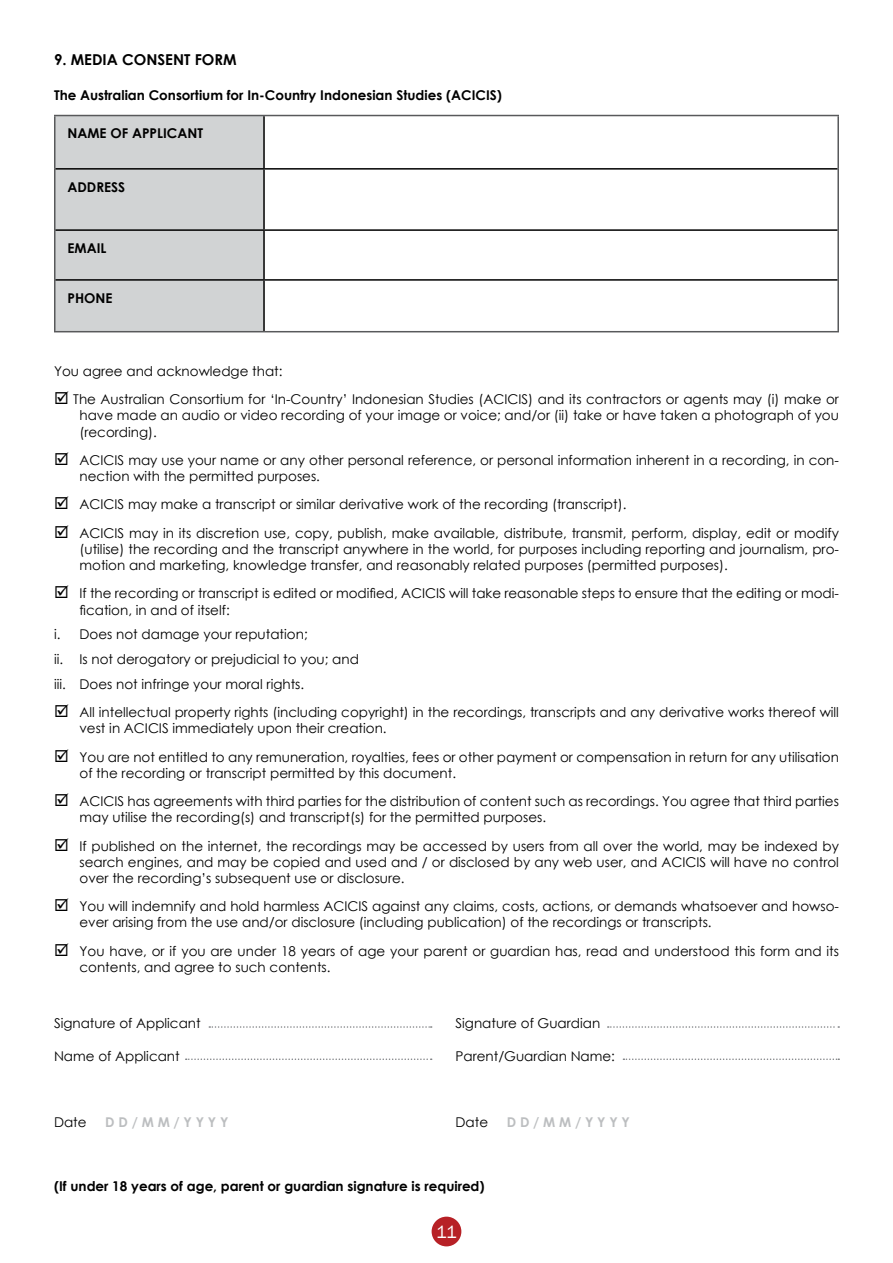
<style>
.page{position:relative;width:893px;height:1263px;background:#fff}
.page>*{position:absolute;margin:0;border:0;box-sizing:border-box;transform-origin:0 0}
.t1{font:18px "Franklin Gothic";color:#fff}
.t2{font:700 15px "Century Gothic";color:#000}
.t3{font:13.5px/16.2px "Century Gothic";color:#000}
.t4{font:700 13.5px "Century Gothic";color:#000}
.t5{font:700 13.5px "Century Gothic";color:#bcbec0}
</style>
<div class="page">
<div style="left:432px;top:1216px;width:29px;height:30px;background:#b72126;border-radius:50%"></div>
<svg style="left:186px;top:1058px;width:246px;height:2px"></svg>
<svg style="left:623px;top:1058px;width:216px;height:2px"></svg>
<svg style="left:209px;top:1026px;width:223px;height:2px"></svg>
<svg style="left:608px;top:1026px;width:231px;height:2px"></svg>
<div style="left:56px;top:116px;width:207px;height:215px;background:#d1d3d4"></div>
<hr style="left:54px;top:115px;width:210px;height:1px;background:#58595b">
<hr style="left:54px;top:116px;width:2px;height:53px;background:#58595b">
<hr style="left:264px;top:115px;width:575px;height:1px;background:#58595b">
<hr style="left:837px;top:116px;width:2px;height:53px;background:#58595b">
<hr style="left:54px;top:169px;width:2px;height:61px;background:#58595b">
<hr style="left:837px;top:169px;width:2px;height:61px;background:#58595b">
<hr style="left:54px;top:230px;width:2px;height:50px;background:#58595b">
<hr style="left:837px;top:230px;width:2px;height:50px;background:#58595b">
<hr style="left:54px;top:280px;width:2px;height:51px;background:#58595b">
<hr style="left:837px;top:280px;width:2px;height:51px;background:#58595b">
<hr style="left:54px;top:331px;width:210px;height:1px;background:#58595b">
<hr style="left:264px;top:331px;width:575px;height:1px;background:#58595b">
<hr style="left:263px;top:116px;width:2px;height:52px;background:#000">
<hr style="left:56px;top:168px;width:208px;height:2px;background:#000">
<hr style="left:264px;top:168px;width:573px;height:2px;background:#000">
<hr style="left:263px;top:170px;width:2px;height:59px;background:#000">
<hr style="left:56px;top:229px;width:208px;height:2px;background:#000">
<hr style="left:264px;top:229px;width:573px;height:2px;background:#000">
<hr style="left:263px;top:231px;width:2px;height:48px;background:#000">
<hr style="left:56px;top:279px;width:208px;height:2px;background:#000">
<hr style="left:264px;top:279px;width:573px;height:2px;background:#000">
<hr style="left:263px;top:281px;width:2px;height:50px;background:#000">
<p class="t2" style="left:54px;top:48px;width:184px">9. MEDIA CONSENT FORM</p>
<p class="t4" style="left:54px;top:85px;width:449px">The Australian Consortium for In-Country Indonesian Studies (ACICIS)</p>
<p class="t4" style="left:68px;top:123px;width:137px">NAME OF APPLICANT</p>
<p class="t4" style="left:68px;top:177px;width:59px">ADDRESS</p>
<p class="t4" style="left:68px;top:238px;width:40px">EMAIL</p>
<p class="t4" style="left:68px;top:288px;width:47px">PHONE</p>
<p class="t3" style="left:54px;top:363px;width:230px">You agree and acknowledge that:</p>
<p class="t3" style="left:79px;top:391px;width:761px;text-align:justify;text-indent:-25px">☑ The Australian Consortium for ‘In-Country’ Indonesian Studies (ACICIS) and its contractors or agents may (i) make or have made an audio or video recording of your image or voice; and/or (ii) take or have taken a photograph of you (recording).</p>
<p class="t3" style="left:79px;top:452px;width:761px;text-indent:-25px">☑ ACICIS may use your name or any other personal reference, or personal information inherent in a recording, in con&shy;nection with the permitted purposes.</p>
<p class="t3" style="left:54px;top:496px;width:574px">☑ ACICIS may make a transcript or similar derivative work of the recording (transcript).</p>
<p class="t3" style="left:79px;top:524px;width:761px;text-align:justify;text-indent:-25px">☑ ACICIS may in its discretion use, copy, publish, make available, distribute, transmit, perform, display, edit or modify (utilise) the recording and the transcript anywhere in the world, for purposes including reporting and journalism, pro&shy;motion and marketing, knowledge transfer, and reasonably related purposes (permitted purposes).</p>
<p class="t3" style="left:79px;top:585px;width:761px;text-indent:-25px">☑ If the recording or transcript is edited or modified, ACICIS will take reasonable steps to ensure that the editing or modi&shy;fication, in and of itself:</p>
<p class="t3" style="left:54px;top:622px;width:306px;line-height:24.8px">i. Does not damage your reputation;<br>ii. Is not derogatory or prejudicial to you; and iii. Does not infringe your moral rights.</p>
<p class="t3" style="left:79px;top:704px;width:761px;text-indent:-25px">☑ All intellectual property rights (including copyright) in the recordings, transcripts and any derivative works thereof will vest in ACICIS immediately upon their creation.</p>
<p class="t3" style="left:79px;top:748px;width:761px;text-indent:-25px">☑ You are not entitled to any remuneration, royalties, fees or other payment or compensation in return for any utilisation of the recording or transcript permitted by this document.</p>
<p class="t3" style="left:79px;top:793px;width:761px;text-indent:-25px">☑ ACICIS has agreements with third parties for the distribution of content such as recordings. You agree that third parties may utilise the recording(s) and transcript(s) for the permitted purposes.</p>
<p class="t3" style="left:79px;top:837px;width:761px;text-align:justify;text-indent:-25px">☑ If published on the internet, the recordings may be accessed by users from all over the world, may be indexed by search engines, and may be copied and used and / or disclosed by any web user, and ACICIS will have no control over the recording’s subsequent use or disclosure.</p>
<p class="t3" style="left:79px;top:898px;width:761px;text-indent:-25px">☑ You will indemnify and hold harmless ACICIS against any claims, costs, actions, or demands whatsoever and howso&shy;ever arising from the use and/or disclosure (including publication) of the recordings or transcripts.</p>
<p class="t3" style="left:79px;top:942px;width:761px;text-indent:-25px">☑ You have, or if you are under 18 years of age your parent or guardian has, read and understood this form and its contents, and agree to such contents.</p>
<p class="t3" style="left:54px;top:1014px;width:148px">Signature of Applicant</p>
<p class="t3" style="left:54px;top:1048px;width:127px">Name of Applicant</p>
<p class="t3" style="left:54px;top:1114px;width:34px">Date</p>
<p class="t5" style="left:105px;top:1112px;width:125px">D D / M M / Y Y Y Y</p>
<p class="t3" style="left:455px;top:1014px;width:146px">Signature of Guardian</p>
<p class="t3" style="left:455px;top:1048px;width:161px">Parent/Guardian Name:</p>
<p class="t3" style="left:455px;top:1114px;width:34px">Date</p>
<p class="t5" style="left:507px;top:1112px;width:125px">D D / M M / Y Y Y Y</p>
<p class="t4" style="left:54px;top:1176px;width:432px">(If under 18 years of age, parent or guardian signature is required)</p>
<h1 class="t1" style="left:436px;top:1221px;width:22px">11</h1>
</div>
